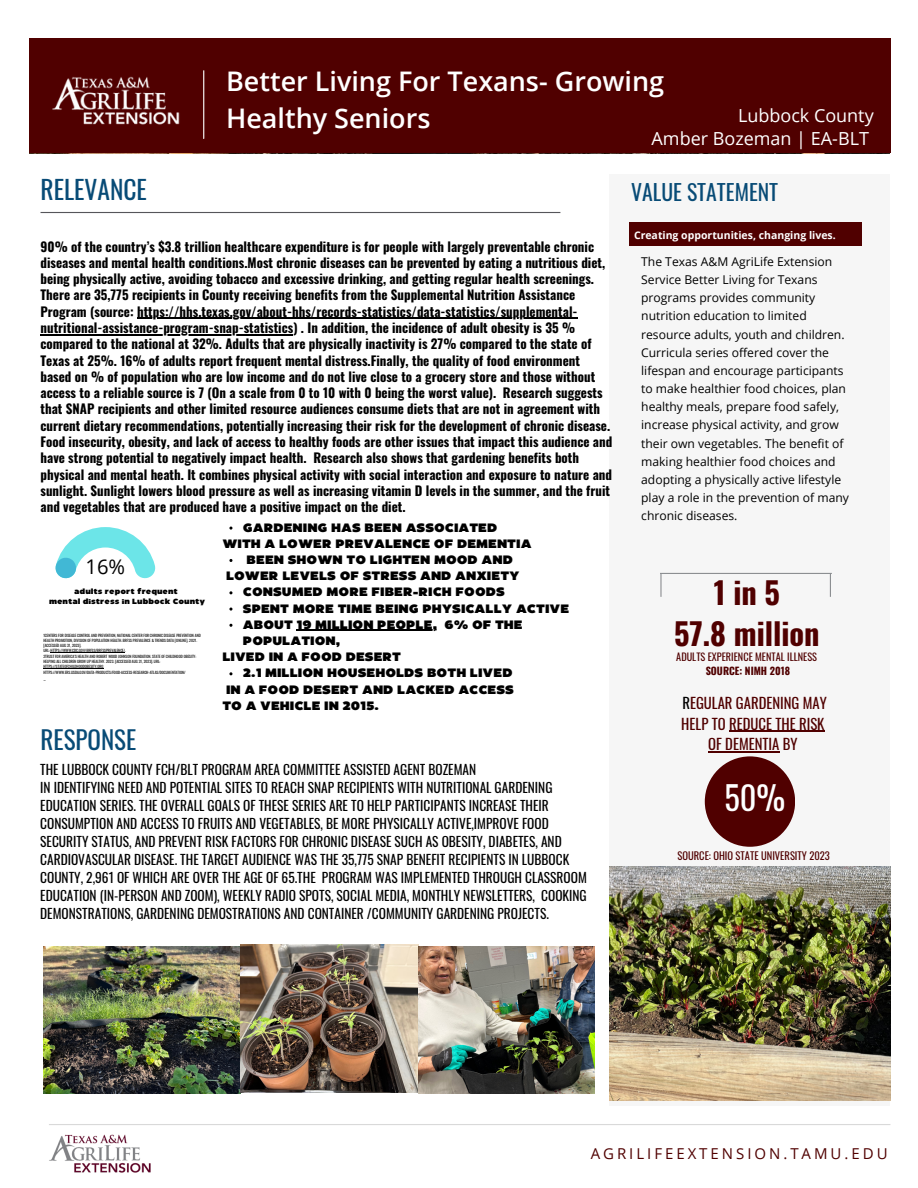
<style>
.page{position:relative;width:918px;height:1188px;background:#fff}
.page>*{position:absolute;margin:0;border:0;box-sizing:border-box;transform-origin:0 0}
.t1{font:32.4px "Oswald";color:#fff}
.t2{font:700 30.45px "Oswald";color:#500000}
.t3{font:600 27px/37.2px "Open Sans";color:#fff}
.t4{font:25.5px "Oswald";color:#084b76}
.t5{font:25.05px "Oswald";color:#084b76}
.t6{font:21.75px "Oswald";color:#084b76}
.t7{font:20.25px "Open Sans";color:#000}
.t8{font:18px "Open Sans";color:#fff}
.t9{font:15px "Open Sans";letter-spacing:.2em;color:#500000}
.t10{font:14.7px/20.2px "Oswald";color:#500000;text-align:center}
.t11{font:13.35px/18px "Oswald";color:#000}
.t12{font:700 13.05px/16.4px "Oswald";color:#000}
.t13{font:12.15px/18.1px "Open Sans";color:#000}
.t14{font:12.15px/16.2px "Monami";color:#000}
.t15{font:700 10.5px "Open Sans";color:#fff}
.t16{font:10.5px "Oswald";color:#500000}
.t17{font:10.2px "Oswald";color:#500000}
.t18{font:700 10.2px "Oswald";color:#500000}
.t19{font:7.5px "Monami";color:#000}
.t20{font:3.9px/5.2px "Oswald";color:#000}
.s1{color:#000}
</style>
<div class="page">
<hr style="left:41px;top:212px;width:519px;height:1px;background:#56565a">
<hr style="left:49px;top:1124px;width:841px;height:1px;background:#d9d9d9">
<div style="left:610px;top:175px;width:280px;height:931px;background:#f6f6f6"></div>
<div style="left:629px;top:222px;width:233px;height:23px;background:#500000"></div>
<hr style="left:660px;top:573px;width:172px;height:1px;background:#8c8f92">
<svg style="left:830px;top:574px;width:1px;height:23px"></svg>
<hr style="left:660px;top:573px;width:2px;height:24px;background:#8c8f92">
<div style="left:705px;top:756px;width:90px;height:91px;background:#500000;border-radius:50%"></div>
<img style="left:610px;top:867px;width:281px;height:234px">
<div style="left:29px;top:38px;width:861px;height:115px;background:#500000"></div>
<img style="left:52px;top:76px;width:128px;height:49px">
<hr style="left:203px;top:71px;width:1px;height:67px;background:#fff">
<img style="left:49px;top:1134px;width:102px;height:39px">
<svg style="left:55px;top:527px;width:101px;height:51px"></svg>
<img style="left:43px;top:946px;width:197px;height:148px">
<img style="left:241px;top:945px;width:177px;height:147px">
<img style="left:418px;top:946px;width:177px;height:148px">
<hr style="left:137px;top:318px;width:441px;height:1px;background:#000">
<hr style="left:41px;top:334px;width:252px;height:1px;background:#000">
<hr style="left:51px;top:653px;width:74px;height:1px;background:#000">
<hr style="left:43px;top:669px;width:60px;height:1px;background:#000">
<hr style="left:297px;top:630px;width:140px;height:1px;background:#000">
<hr style="left:729px;top:731px;width:96px;height:1px;background:#500000">
<hr style="left:708px;top:751px;width:71px;height:1px;background:#500000">
<p class="t3" style="left:226px;top:62px;width:440px">Better Living For Texans- Growing<br>Healthy Seniors</p>
<p class="t8" style="left:738px;top:103px;width:137px">Lubbock County</p>
<p class="t8" style="left:652px;top:126px;width:219px">Amber Bozeman | EA-BLT</p>
<p class="t4" style="left:41px;top:170px;width:108px">RELEVANCE</p>
<p class="t6" style="left:631px;top:175px;width:149px">VALUE STATEMENT</p>
<p class="t12" style="left:41px;top:238px;width:573px">90% of the country’s $3.8 trillion healthcare expenditure is for people with largely preventable chronic diseases and mental health conditions.Most chronic diseases can be prevented by eating a nutritious diet, being physically active, avoiding tobacco and excessive drinking, and getting regular health screenings.<br>There are 35,775 recipients in County receiving benefits from the Supplemental Nutrition Assistance Program (source: https://hhs.texas.gov/about-hhs/records-statistics/data-statistics/supplemental&shy;nutritional-assistance-program-snap-statistics) . In addition, the incidence of adult obesity is 35 % compared to the national at 32%. Adults that are physically inactivity is 27% compared to the state of Texas at 25%. 16% of adults report frequent mental distress.Finally, the quality of food environment based on % of population who are low income and do not live close to a grocery store and those without access to a reliable source is 7 (On a scale from 0 to 10 with 0 being the worst value). Research suggests that SNAP recipients and other limited resource audiences consume diets that are not in agreement with current dietary recommendations, potentially increasing their risk for the development of chronic disease.<br>Food insecurity, obesity, and lack of access to healthy foods are other issues that impact this audience and have strong potential to negatively impact health. Research also shows that gardening benefits both physical and mental heath. It combines physical activity with social interaction and exposure to nature and sunlight. Sunlight lowers blood pressure as well as increasing vitamin D levels in the summer, and the fruit and vegetables that are produced have a positive impact on the diet.</p>
<p class="t15" style="left:634px;top:228px;width:203px">Creating opportunities, changing lives.</p>
<p class="t13" style="left:641px;top:252px;width:209px">The Texas A&amp;M AgriLife Extension Service Better Living for Texans programs provides community nutrition education to limited resource adults, youth and children.<br>Curricula series offered cover the lifespan and encourage participants to make healthier food choices, plan healthy meals, prepare food safely, increase physical activity, and grow their own vegetables. The benefit of making healthier food choices and adopting a physically active lifestyle play a role in the prevention of many chronic diseases.</p>
<p class="t7" style="left:86px;top:552px;width:41px">16%</p>
<p class="t19" style="left:74px;top:588px;width:105px">adults report frequent</p>
<p class="t19" style="left:49px;top:598px;width:158px">mental distress in Lubbock County</p>
<p class="t20" style="left:43px;top:632px;width:159px">1CENTERS FOR DISEASE CONTROL AND PREVENTION, NATIONAL CENTER FOR CHRONIC DISEASE PREVENTION AND<br>HEALTH PROMOTION, DIVISION OF POPULATION HEALTH. BRFSS PREVALENCE &amp; TRENDS DATA [ONLINE]. 2021. [ACCESSED AUG 31, 2023].</p>
<p class="t20" style="left:43px;top:648px;width:84px">URL: HTTPS://WWW.CDC.GOV/BRFSS/BRFSSPREVALENCE/.</p>
<p class="t20" style="left:43px;top:653px;width:154px">2TRUST FOR AMERICA’S HEALTH AND ROBERT WOOD JOHNSON FOUNDATION. STATE OF CHILDHOOD OBESITY:<br>HELPING ALL CHILDREN GROW UP HEALTHY. 2023. [ACCESSED AUG 31, 2023]. URL:<br>HTTPS://STATEOFCHILDHOODOBESITY.ORG</p>
<p class="t20" style="left:43px;top:669px;width:144px">HTTPS://WWW.ERS.USDA.GOV/DATA-PRODUCTS/FOOD-ACCESS-RESEARCH-ATLAS/DOCUMENTATION/</p>
<p class="t5" style="left:41px;top:720px;width:97px">RESPONSE</p>
<p class="t14" style="left:243px;top:520px;width:256px">GARDENING HAS BEEN ASSOCIATED</p>
<p class="t14" style="left:247px;top:552px;width:268px">BEEN SHOWN TO LIGHTEN MOOD AND</p>
<p class="t14" style="left:243px;top:585px;width:263px">CONSUMED MORE FIBER-RICH FOODS</p>
<p class="t14" style="left:243px;top:601px;width:328px">SPENT MORE TIME BEING PHYSICALLY ACTIVE</p>
<p class="t14" style="left:243px;top:617px;width:281px">ABOUT 19 MILLION PEOPLE, 6% OF THE<br>POPULATION,</p>
<p class="t14" style="left:243px;top:666px;width:271px">2.1 MILLION HOUSEHOLDS BOTH LIVED</p>
<p class="t14" style="left:222px;top:536px;width:311px">WITH A LOWER PREVALENCE OF DEMENTIA</p>
<p class="t14" style="left:226px;top:568px;width:295px">LOWER LEVELS OF STRESS AND ANXIETY</p>
<p class="t2" style="left:714px;top:568px;width:68px">1in5</p>
<p class="t2" style="left:674px;top:610px;width:147px">57.8 million</p>
<p class="t17" style="left:676px;top:649px;width:142px">ADULTS EXPERIENCE MENTAL ILLNESS</p>
<p class="t18" style="left:706px;top:663px;width:86px">SOURCE: NIMH 2018</p>
<p class="t14" style="left:222px;top:649px;width:180px">LIVED IN A FOOD DESERT</p>
<p class="t14" style="left:226px;top:682px;width:289px">IN A FOOD DESERT AND LACKED ACCESS</p>
<p class="t14" style="left:222px;top:698px;width:158px">TO A VEHICLE IN 2015.</p>
<p class="t10" style="left:681px;top:693px;width:147px"><span class="s1">R</span>EGULAR GARDENING MAY<br>HELP TO REDUCE THE RISK<br>OF DEMENTIA BY</p>
<p class="t11" style="left:40px;top:760px;width:438px">THE LUBBOCK COUNTY FCH/BLT PROGRAM AREA COMMITTEE ASSISTED AGENT BOZEMAN</p>
<p class="t11" style="left:40px;top:778px;width:548px">IN IDENTIFYING NEED AND POTENTIAL SITES TO REACH SNAP RECIPIENTS WITH NUTRITIONAL GARDENING EDUCATION SERIES. THE OVERALL GOALS OF THESE SERIES ARE TO HELP PARTICIPANTS INCREASE THEIR CONSUMPTION AND ACCESS TO FRUITS AND VEGETABLES, BE MORE PHYSICALLY ACTIVE,IMPROVE FOOD SECURITY STATUS, AND PREVENT RISK FACTORS FOR CHRONIC DISEASE SUCH AS OBESITY, DIABETES, AND CARDIOVASCULAR DISEASE. THE TARGET AUDIENCE WAS THE 35,775 SNAP BENEFIT RECIPIENTS IN LUBBOCK COUNTY, 2,961 OF WHICH ARE OVER THE AGE OF 65.THE PROGRAM WAS IMPLEMENTED THROUGH CLASSROOM EDUCATION (IN-PERSON AND ZOOM), WEEKLY RADIO SPOTS, SOCIAL MEDIA, MONTHLY NEWSLETTERS, COOKING DEMONSTRATIONS, GARDENING DEMOSTRATIONS AND CONTAINER /COMMUNITY GARDENING PROJECTS.</p>
<p class="t1" style="left:724px;top:773px;width:63px">50%</p>
<p class="t16" style="left:678px;top:848px;width:154px">SOURCE: OHIO STATE UNIVERSITY 2023</p>
<p class="t9" style="left:591px;top:1143px;width:298px">AGRILIFEEXTENSION.TAMU.EDU</p>
</div>
